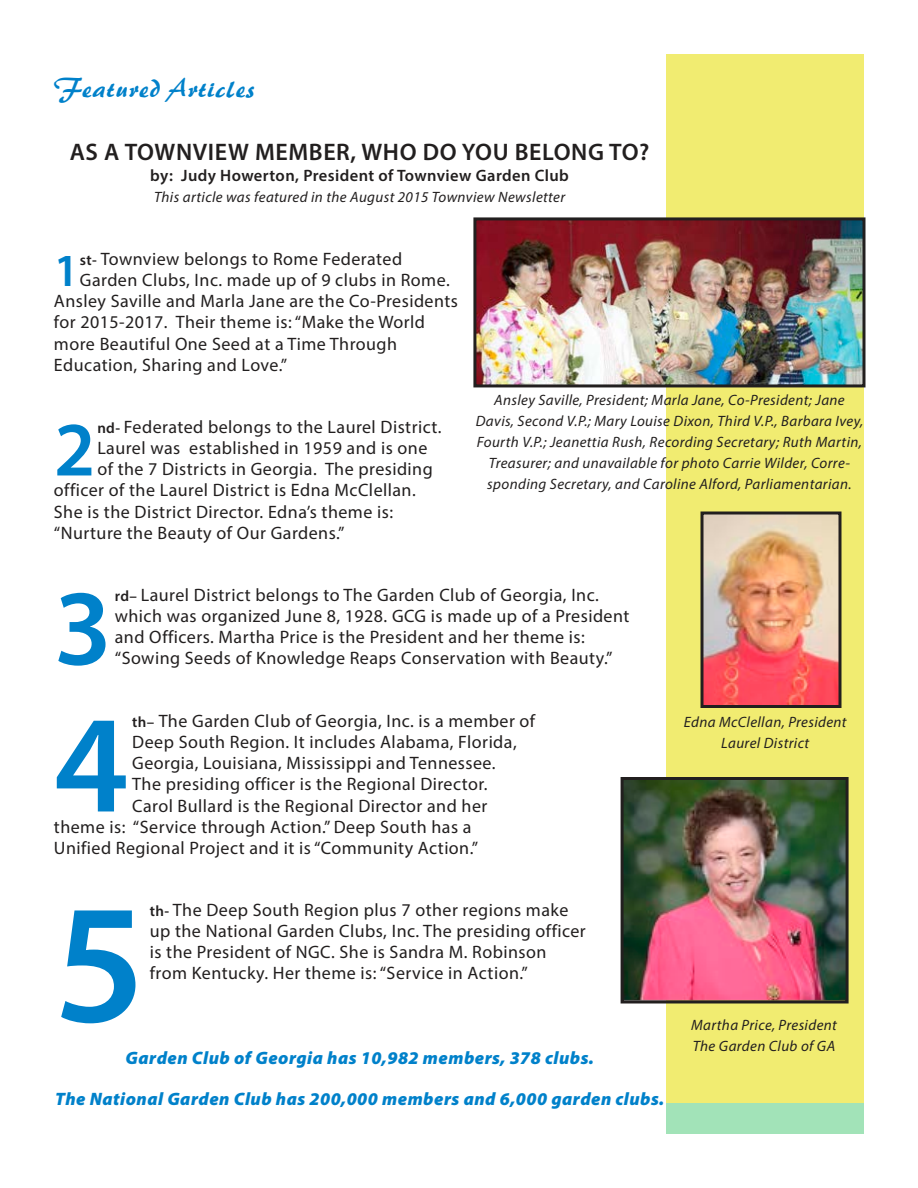
<style>
.page{position:relative;width:918px;height:1188px;background:#fff}
.page>*{position:absolute;margin:0;border:0;box-sizing:border-box;transform-origin:0 0}
.t1{font:600 170.85px "Myriad Pro";color:#0081ca}
.t2{font:600 139.65px "Myriad Pro";color:#0081ca}
.t3{font:600 108.45px "Myriad Pro";color:#0081ca}
.t4{font:600 77.25px "Myriad Pro";color:#0081ca}
.t5{font:600 46.2px "Myriad Pro";color:#0081ca}
.t6{font:27px "Brushstroke 35 Normal";letter-spacing:.025em;color:#0081ca}
.t7{font:600 24px "Myriad Pro";letter-spacing:.025em;color:#221f1f}
.t8{font:18px/21px "Myriad Pro";letter-spacing:.025em;color:#221f1f}
.t9{font:italic 900 18px "Myriad Pro";letter-spacing:.025em;color:#0081ca}
.t10{font:600 16.5px "Myriad Pro";letter-spacing:.025em;color:#221f1f}
.t11{font:italic 15px/21px "Myriad Pro";letter-spacing:.025em;color:#221f1f;text-align:center}
.s1{font-weight:600;font-size:15px}
</style>
<div class="page">
<div style="left:666px;top:54px;width:198px;height:1080px;background:#f1ec71"></div>
<div style="left:666px;top:1103px;width:198px;height:31px;background:#a2e3b8"></div>
<img style="left:704px;top:516px;width:134px;height:188px">
<div style="left:700px;top:512px;width:142px;height:196px;border:3px solid #221f1f"></div>
<img style="left:477px;top:221px;width:385px;height:162px">
<div style="left:473px;top:217px;width:393px;height:170px;border:3px solid #221f1f"></div>
<img style="left:625px;top:781px;width:220px;height:219px">
<div style="left:621px;top:777px;width:228px;height:227px;border:3px solid #221f1f"></div>
<h3 class="t6" style="left:54px;top:65px;width:203px">Featured Articles</h3>
<h3 class="t7" style="left:70px;top:137px;width:581px">AS A TOWNVIEW MEMBER, WHO DO YOU BELONG TO?</h3>
<p class="t10" style="left:150px;top:165px;width:420px">by: Judy Howerton, President of Townview Garden Club</p>
<p class="t11" style="left:154px;top:187px;width:413px">This article was featured in the August 2015 Townview Newsletter</p>
<h3 class="t5" style="left:54px;top:242px;width:26px">1</h3>
<p class="t8" style="left:80px;top:249px;width:324px"><span class="s1">st-</span> Townview belongs to Rome Federated</p>
<p class="t8" style="left:80px;top:270px;width:371px">Garden Clubs, Inc. made up of 9 clubs in Rome.</p>
<p class="t8" style="left:54px;top:291px;width:405px">Ansley Saville and Marla Jane are the Co-Presidents</p>
<p class="t8" style="left:54px;top:312px;width:373px">for 2015-2017. Their theme is: “Make the World</p>
<p class="t8" style="left:54px;top:333px;width:345px">more Beautiful One Seed at a Time Through</p>
<p class="t8" style="left:54px;top:354px;width:235px">Education, Sharing and Love.”</p>
<h3 class="t4" style="left:54px;top:400px;width:43px">2</h3>
<p class="t8" style="left:97px;top:417px;width:346px"><span class="s1">nd-</span> Federated belongs to the Laurel District.</p>
<p class="t8" style="left:97px;top:438px;width:331px">Laurel was established in 1959 and is one</p>
<p class="t8" style="left:97px;top:459px;width:337px">of the 7 Districts in Georgia. The presiding</p>
<p class="t8" style="left:54px;top:480px;width:363px">officer of the Laurel District is Edna McClellan.</p>
<p class="t8" style="left:54px;top:501px;width:341px">She is the District Director. Edna’s theme is:</p>
<p class="t8" style="left:54px;top:522px;width:292px">“Nurture the Beauty of Our Gardens.”</p>
<p class="t11" style="left:476px;top:389px;width:389px">Ansley Saville, President; Marla Jane, Co-President; Jane Davis, Second V.P.; Mary Louise Dixon, Third V.P., Barbara Ivey, Fourth V.P.; Jeanettia Rush, Recording Secretary; Ruth Martin, Treasurer; and unavailable for photo Carrie Wilder, Corre&shy;sponding Secretary, and Caroline Alford, Parliamentarian.</p>
<h3 class="t3" style="left:54px;top:559px;width:60px">3</h3>
<p class="t8" style="left:115px;top:585px;width:516px"><span class="s1">rd–</span> Laurel District belongs to The Garden Club of Georgia, Inc. which was organized June 8, 1928. GCG is made up of a President and Officers. Martha Price is the President and her theme is: “Sowing Seeds of Knowledge Reaps Conservation with Beauty.”</p>
<h2 class="t2" style="left:54px;top:676px;width:76px">4</h2>
<p class="t8" style="left:132px;top:711px;width:404px"><span class="s1">th–</span> The Garden Club of Georgia, Inc. is a member of</p>
<p class="t8" style="left:132px;top:732px;width:386px">Deep South Region. It includes Alabama, Florida,</p>
<p class="t8" style="left:132px;top:753px;width:365px">Georgia, Louisiana, Mississippi and Tennessee.</p>
<p class="t8" style="left:132px;top:774px;width:357px">The presiding officer is the Regional Director.</p>
<p class="t8" style="left:132px;top:795px;width:357px">Carol Bullard is the Regional Director and her</p>
<p class="t8" style="left:54px;top:816px;width:419px">theme is: “Service through Action.” Deep South has a</p>
<p class="t8" style="left:54px;top:837px;width:426px">Unified Regional Project and it is “Community Action.”</p>
<h1 class="t1" style="left:54px;top:855px;width:93px">5</h1>
<p class="t8" style="left:150px;top:900px;width:438px"><span class="s1">th-</span> The Deep South Region plus 7 other regions make up the National Garden Clubs, Inc. The presiding officer is the President of NGC. She is Sandra M. Robinson from Kentucky. Her theme is: “Service in Action.”</p>
<p class="t9" style="left:125px;top:1045px;width:470px">Garden Club of Georgia has 10,982 members, 378 clubs.</p>
<p class="t9" style="left:55px;top:1087px;width:611px">The National Garden Club has 200,000 members and 6,000 garden clubs.</p>
<p class="t11" style="left:684px;top:711px;width:164px">Edna McClellan, President<br>Laurel District</p>
<p class="t11" style="left:691px;top:1014px;width:147px;text-align:left">Martha Price, President<br>The Garden Club of GA</p>
</div>
